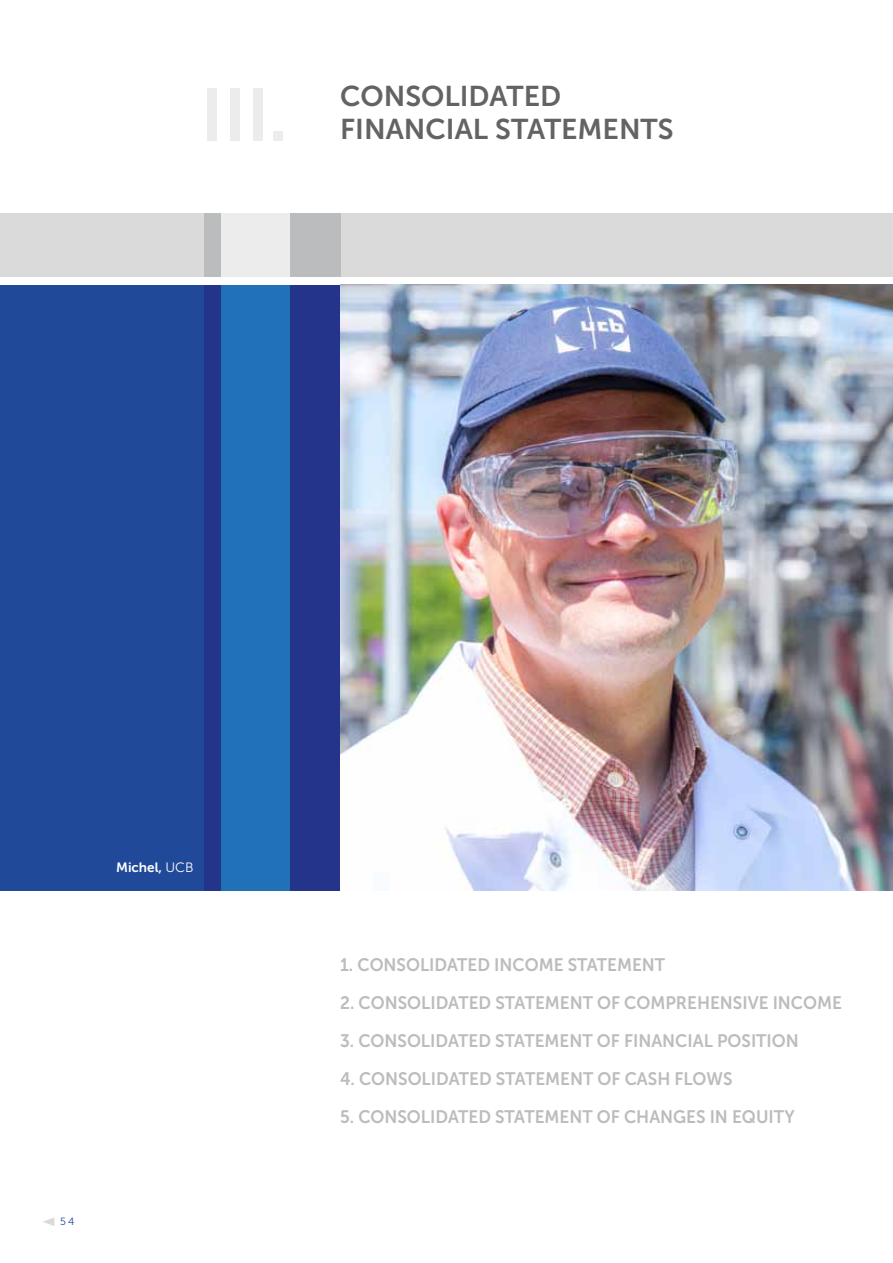
<style>
.page{position:relative;width:893px;height:1263px;background:#fff}
.page>*{position:absolute;margin:0;border:0;box-sizing:border-box;transform-origin:0 0}
.t1{font:28.5px/33px "Museo Sans 700";color:#636362}
.t2{font:18px "Museo Sans 700";color:#bbbcbd;scale:.95 1}
.t3{font:13.5px "Museo Sans 700";color:#fff}
.t4{font:10.5px "Museo Sans 300";color:#21499a}
.s1{font-family:"Museo Sans 300"}
</style>
<div class="page">
<div style="left:0;top:285px;width:204px;height:606px;background:#21499a"></div>
<div style="left:204px;top:285px;width:136px;height:606px;background:#24348b"></div>
<div style="left:221px;top:285px;width:68px;height:606px;background:#2171b8"></div>
<img style="left:340px;top:285px;width:553px;height:606px">
<div style="left:0;top:213px;width:893px;height:63px;background:#dadada"></div>
<div style="left:204px;top:213px;width:136px;height:63px;background:#bbbcbd"></div>
<div style="left:221px;top:213px;width:68px;height:63px;background:#ececed"></div>
<svg style="left:43px;top:1218px;width:11px;height:8px"></svg>
<h1 class="t1" style="left:340px;top:80px;width:335px">CONSOLIDATED<br>FINANCIAL STATEMENTS</h1>
<p class="t3" style="left:116px;top:860px;width:79px">MICHEL, <span class="s1">U CB</span></p>
<p class="t4" style="left:60px;top:1216px;width:16px">54</p>
<p class="t2" style="left:340px;top:954px;width:340px">1. CONSOLIDATED INCOME STATEMENT</p>
<p class="t2" style="left:340px;top:992px;width:530px">2. CONSOLIDATED STATEMENT OF COMPREHENSIVE INCOME</p>
<p class="t2" style="left:340px;top:1031px;width:484px">3. CONSOLIDATED STATEMENT OF FINANCIAL POSITION</p>
<p class="t2" style="left:340px;top:1069px;width:414px">4. CONSOLIDATED STATEMENT OF CASH FLOWS</p>
<p class="t2" style="left:340px;top:1107px;width:480px">5. CONSOLIDATED STATEMENT OF CHANGES IN EQU ITY</p>
</div>
